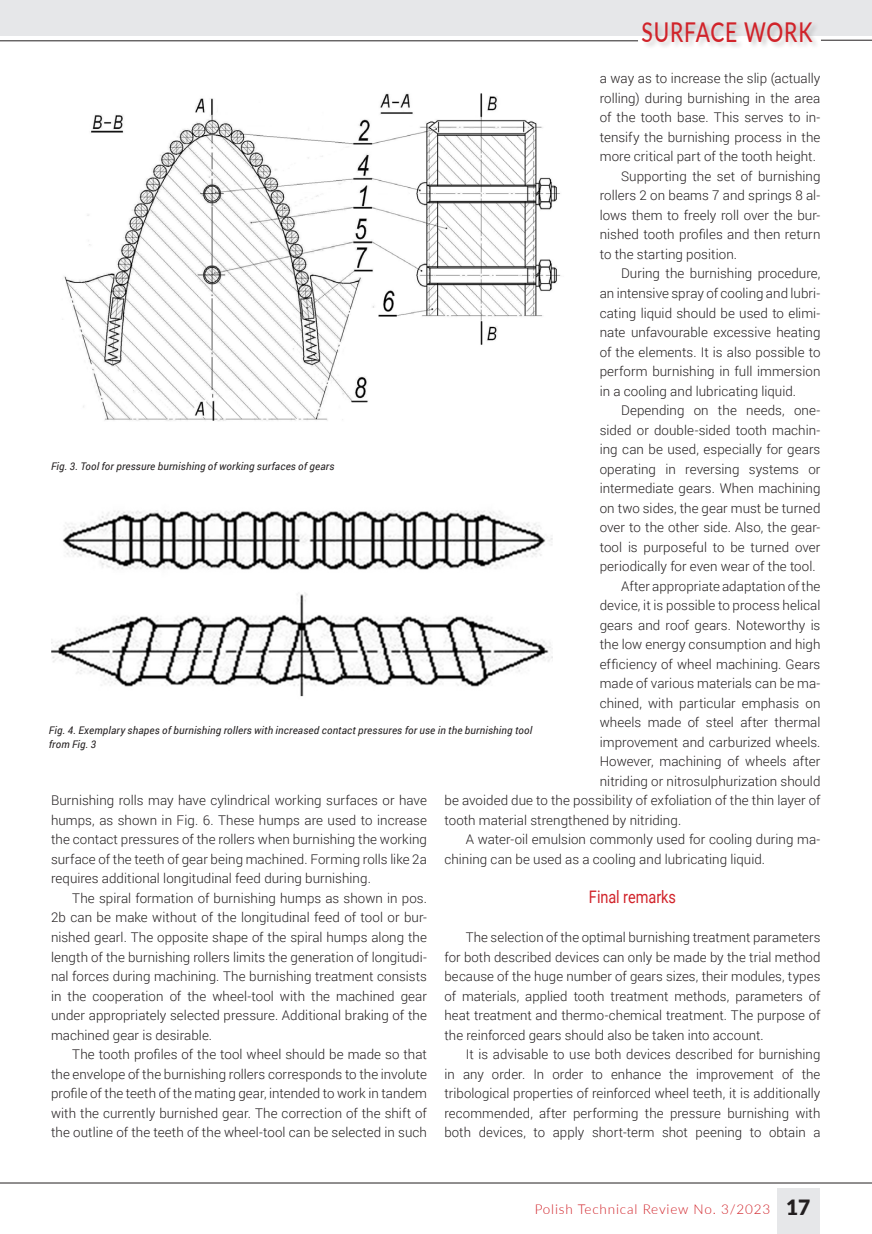
<style>
.page{position:relative;width:872px;height:1234px;background:#fff}
.page>*{position:absolute;margin:0;border:0;box-sizing:border-box;transform-origin:0 0}
.t1{font:500 27.3px "Lato";letter-spacing:.04em;color:#d1232a;scale:.77 1}
.SRODTYTOL{font:17.25px "Roboto";letter-spacing:-.005em;color:#d1232a;scale:.84 1}
.t2{font:300 13.5px "Lato";letter-spacing:.06em;color:#d1232a}
.Tekst_podstawowy_21{font:300 13.35px/19.5px "Roboto";letter-spacing:.005em;color:#231f20;text-align:justify}
.PODPIS_rysunku{font:italic 10.5px/13.5px "Roboto";letter-spacing:.02em;color:#231f20}
.s1{font-weight:900;font-size:21px;color:#231f20}
</style>
<div class="page">
<div style="left:0;top:0;width:872px;height:36px;background:#e6e7e9"></div>
<div style="left:777px;top:1187px;width:43px;height:46px;background:#e6e7e9"></div>
<hr style="left:0;top:1182px;width:872px;height:1px;background:#231f20">
<hr style="left:0;top:40px;width:638px;height:1px;background:#231f20">
<hr style="left:821px;top:40px;width:51px;height:1px;background:#231f20">
<div style="left:641px;top:21px;width:178px;height:28px;background:#231f20;opacity:.22"></div>
<img style="left:64px;top:93px;width:497px;height:328px">
<img style="left:51px;top:510px;width:502px;height:187px">
<h1 class="t1" style="left:641px;top:12px;width:223px">SURFACE WORK</h1>
<p class="Tekst_podstawowy_21" style="left:600px;top:68px;width:222px">a way as to increase the slip (actually rolling) during burnishing in the area of the tooth base. This serves to in&shy;tensify the burnishing process in the more critical part of the tooth height.</p>
<p class="Tekst_podstawowy_21" style="left:600px;top:166px;width:222px;text-indent:21px">Supporting the set of burnishing rollers 2 on beams 7 and springs 8 al&shy;lows them to freely roll over the bur&shy;nished tooth profiles and then return to the starting position.</p>
<p class="Tekst_podstawowy_21" style="left:600px;top:263px;width:222px;text-indent:21px">During the burnishing procedure, an intensive spray of cooling and lubri&shy;cating liquid should be used to elimi&shy;nate unfavourable excessive heating of the elements. It is also possible to perform burnishing in full immersion in a cooling and lubricating liquid.</p>
<p class="Tekst_podstawowy_21" style="left:600px;top:400px;width:222px;text-indent:21px">Depending on the needs, one&shy;sided or double-sided tooth machin&shy;ing can be used, especially for gears operating in reversing systems or intermediate gears. When machining on two sides, the gear must be turned over to the other side. Also, the gear&shy;tool is purposeful to be turned over periodically for even wear of the tool.</p>
<p class="Tekst_podstawowy_21" style="left:621px;top:575px;width:201px">After appropriate adaptation of the</p>
<p class="Tekst_podstawowy_21" style="left:600px;top:595px;width:222px">device, it is possible to process helical</p>
<p class="Tekst_podstawowy_21" style="left:600px;top:614px;width:222px">gears and roof gears. Noteworthy is</p>
<p class="Tekst_podstawowy_21" style="left:600px;top:634px;width:222px">the low energy consumption and high</p>
<p class="Tekst_podstawowy_21" style="left:600px;top:653px;width:222px">efficiency of wheel machining. Gears</p>
<p class="Tekst_podstawowy_21" style="left:600px;top:673px;width:222px">made of various materials can be ma-</p>
<p class="Tekst_podstawowy_21" style="left:600px;top:692px;width:222px">chined, with particular emphasis on</p>
<p class="Tekst_podstawowy_21" style="left:600px;top:712px;width:222px">wheels made of steel after thermal</p>
<p class="Tekst_podstawowy_21" style="left:600px;top:731px;width:222px">improvement and carburized wheels.</p>
<p class="Tekst_podstawowy_21" style="left:600px;top:751px;width:222px">However, machining of wheels after</p>
<p class="Tekst_podstawowy_21" style="left:600px;top:770px;width:222px">nitriding or nitrosulphurization should</p>
<p class="Tekst_podstawowy_21" style="left:444px;top:790px;width:377px">be avoided due to the possibility of exfoliation of the thin layer of</p>
<p class="Tekst_podstawowy_21" style="left:444px;top:809px;width:238px">tooth material strengthened by nitriding.</p>
<p class="Tekst_podstawowy_21" style="left:444px;top:829px;width:377px;text-indent:21px">A water-oil emulsion commonly used for cooling during ma&shy;chining can be used as a cooling and lubricating liquid.</p>
<p class="SRODTYTOL" style="left:589px;top:884px;width:105px">Final remarks</p>
<p class="Tekst_podstawowy_21" style="left:444px;top:926px;width:377px;text-indent:21px">The selection of the optimal burnishing treatment parameters for both described devices can only be made by the trial method because of the huge number of gears sizes, their modules, types of materials, applied tooth treatment methods, parameters of heat treatment and thermo-chemical treatment. The purpose of the reinforced gears should also be taken into account.</p>
<p class="Tekst_podstawowy_21" style="left:444px;top:1043px;width:377px;text-indent:21px">It is advisable to use both devices described for burnishing in any order. In order to enhance the improvement of the tribological properties of reinforced wheel teeth, it is additionally recommended, after performing the pressure burnishing with both devices, to apply short-term shot peening to obtain a</p>
<p class="PODPIS_rysunku" style="left:51px;top:459px;width:285px">Fig. 3. Tool for pressure burnishing of working surfaces of gears</p>
<p class="PODPIS_rysunku" style="left:49px;top:723px;width:485px">Fig. 4. Exemplary shapes of burnishing rollers with increased contact pressures for use in the burnishing tool from Fig. 3</p>
<p class="Tekst_podstawowy_21" style="left:51px;top:790px;width:377px">Burnishing rolls may have cylindrical working surfaces or have humps, as shown in Fig. 6. These humps are used to increase the contact pressures of the rollers when burnishing the working surface of the teeth of gear being machined. Forming rolls like 2a requires additional longitudinal feed during burnishing.</p>
<p class="Tekst_podstawowy_21" style="left:51px;top:887px;width:377px;text-indent:21px">The spiral formation of burnishing humps as shown in pos.<br>2b can be make without of the longitudinal feed of tool or bur&shy;nished gearl. The opposite shape of the spiral humps along the length of the burnishing rollers limits the generation of longitudi&shy;nal forces during machining. The burnishing treatment consists in the cooperation of the wheel-tool with the machined gear under appropriately selected pressure. Additional braking of the machined gear is desirable.</p>
<p class="Tekst_podstawowy_21" style="left:51px;top:1043px;width:377px;text-indent:21px">The tooth profiles of the tool wheel should be made so that the envelope of the burnishing rollers corresponds to the involute profile of the teeth of the mating gear, intended to work in tandem with the currently burnished gear. The correction of the shift of the outline of the teeth of the wheel-tool can be selected in such</p>
<p class="t2" style="left:534px;top:1199px;width:277px">Polish Technical Review No. 3/2023 <span class="s1">17</span></p>
</div>
